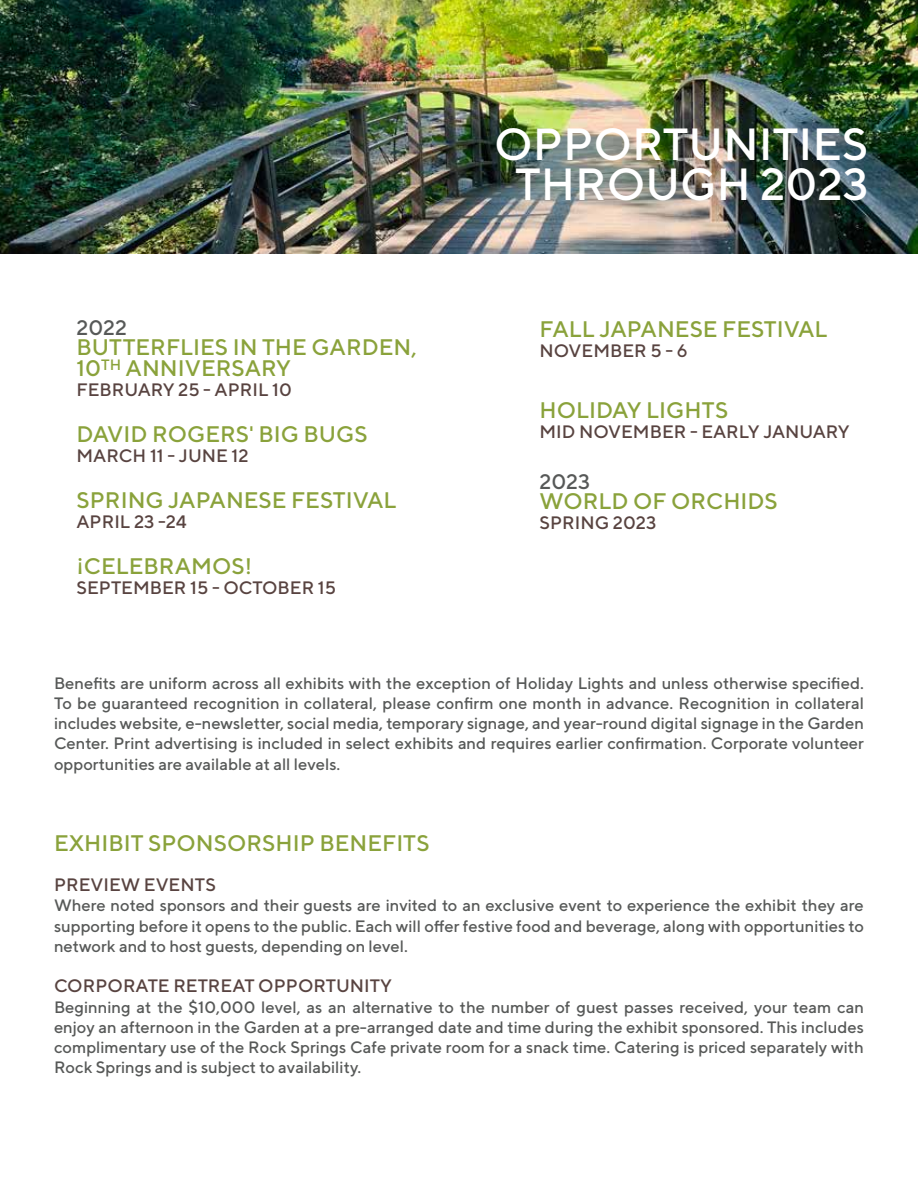
<style>
.page{position:relative;width:918px;height:1188px;background:#fff}
.page>*{position:absolute;margin:0;border:0;box-sizing:border-box;transform-origin:0 0}
.t1{font:500 45px/40.5px "TT Norms";color:#fff;text-align:center}
.t2{font:500 22.5px/20.2px "TT Norms";color:#8aa23b}
.t3{font:500 21px "TT Norms";color:#575958}
.t4{font:500 18px "TT Norms";color:#584340}
.t5{font:500 16.5px/20.2px "TT Norms";color:#575958;text-align:justify}
</style>
<div class="page">
<img style="left:0;top:0;width:918px;height:253px">
<p class="t3" style="left:76px;top:315px;width:52px">2022</p>
<h2 class="t2" style="left:76px;top:337px;width:342px">BUTTERFLIES IN THE GARDEN,<br>10<sup>TH</sup> ANNIVERSARY</h2>
<p class="t4" style="left:76px;top:378px;width:217px">FEBRUARY 25 - APRIL 10</p>
<h2 class="t2" style="left:76px;top:423px;width:293px">DAVID ROGERS' BIG BUGS</h2>
<p class="t4" style="left:76px;top:444px;width:174px">MARCH 11 - JUNE 12</p>
<h2 class="t2" style="left:76px;top:489px;width:322px">SPRING JAPANESE FESTIVAL</h2>
<p class="t4" style="left:76px;top:510px;width:112px">APRIL 23 -24</p>
<h2 class="t2" style="left:76px;top:555px;width:177px">¡CELEBRAMOS!</h2>
<p class="t4" style="left:76px;top:576px;width:261px">SEPTEMBER 15 - OCTOBER 15</p>
<h1 class="t1" style="left:494px;top:122px;width:376px">OPPORTUNITIES<br>THROUGH 2023</h1>
<h2 class="t2" style="left:540px;top:318px;width:290px">FALL JAPANESE FESTIVAL</h2>
<p class="t4" style="left:540px;top:339px;width:150px">NOVEMBER 5 - 6</p>
<h2 class="t2" style="left:540px;top:399px;width:190px">HOLIDAY LIGHTS</h2>
<p class="t4" style="left:540px;top:420px;width:312px">MID NOVEMBER - EARLY JANUARY</p>
<p class="t3" style="left:540px;top:468px;width:52px">2023</p>
<h2 class="t2" style="left:540px;top:491px;width:240px">WORLD OF ORCHIDS</h2>
<p class="t4" style="left:540px;top:512px;width:118px">SPRING 2023</p>
<p class="t5" style="left:54px;top:672px;width:812px">Benefits are uniform across all exhibits with the exception of Holiday Lights and unless otherwise specified.<br>To be guaranteed recognition in collateral, please confirm one month in advance. Recognition in collateral includes website, e-newsletter, social media, temporary signage, and year-round digital signage in the Garden Center. Print advertising is included in select exhibits and requires earlier confirmation. Corporate volunteer opportunities are available at all levels.</p>
<h2 class="t2" style="left:54px;top:832px;width:377px">EXHIBIT SPONSORSHIP BENEFITS</h2>
<p class="t4" style="left:54px;top:874px;width:163px">PREVIEW EVENTS</p>
<p class="t5" style="left:54px;top:895px;width:812px">Where noted sponsors and their guests are invited to an exclusive event to experience the exhibit they are supporting before it opens to the public. Each will offer festive food and beverage, along with opportunities to network and to host guests, depending on level.</p>
<p class="t4" style="left:54px;top:975px;width:339px">CORPORATE RETREAT OPPORTUNITY</p>
<p class="t5" style="left:54px;top:996px;width:812px">Beginning at the $10,000 level, as an alternative to the number of guest passes received, your team can enjoy an afternoon in the Garden at a pre-arranged date and time during the exhibit sponsored. This includes complimentary use of the Rock Springs Cafe private room for a snack time. Catering is priced separately with Rock Springs and is subject to availability.</p>
</div>
